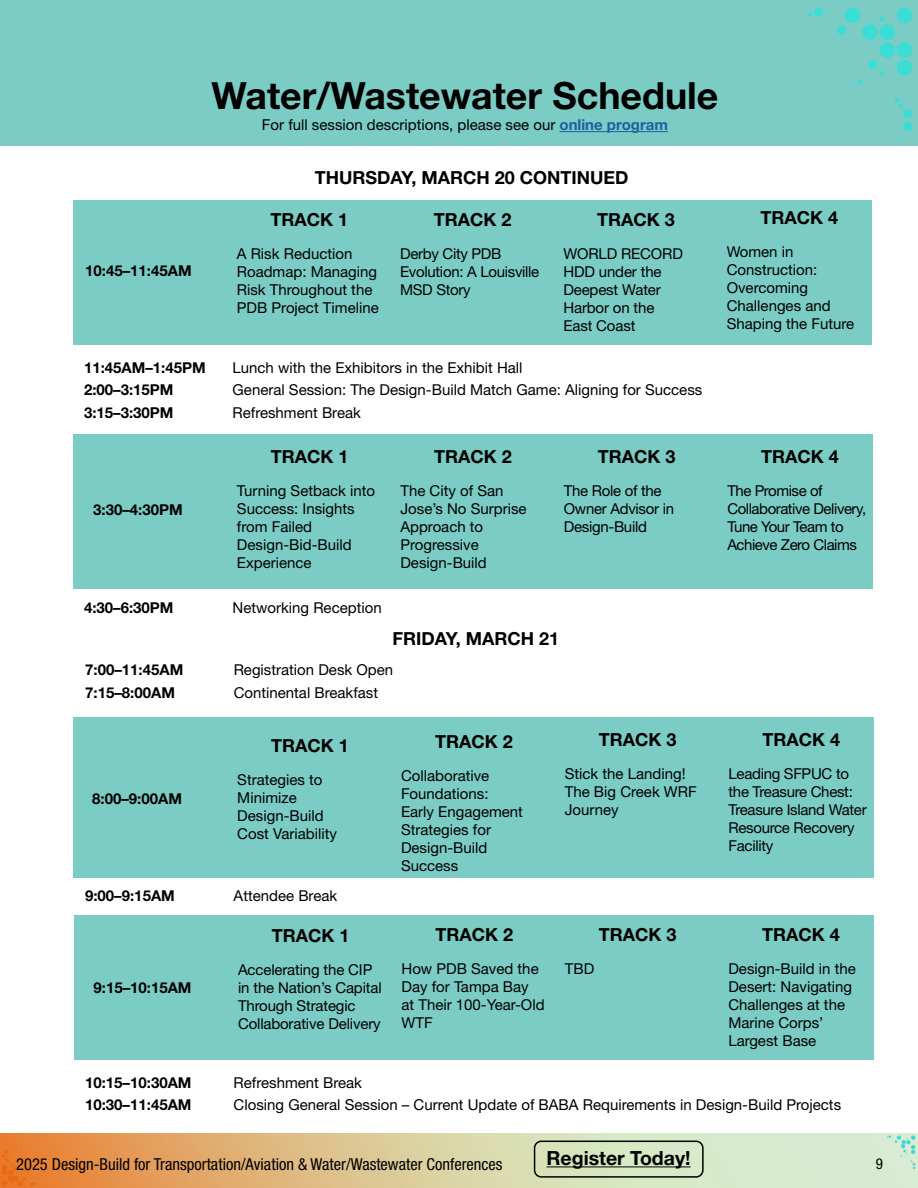
<style>
.page{position:relative;width:918px;height:1188px;background:#fff}
.page>*{position:absolute;margin:0;border:0;box-sizing:border-box;transform-origin:0 0}
.t1{font:700 37.5px "Helvetica Neue LT Std";color:#000}
.t2{font:700 19.5px "Helvetica Neue LT Std";color:#000101}
.t3{font:700 18px "Helvetica Neue LT Std";color:#000}
.t4{font:condensed 16.5px "Helvetica Neue LT Std";color:#000}
.t5{font:15px/18px "Helvetica Neue LT Std";color:#000}
.t6{font:700 15px "Helvetica Neue LT Std";color:#000}
.t7{font:15px/18px "Helvetica Neue LT Std";letter-spacing:-.02em;color:#000}
.t8{font:15px/18px "Helvetica Neue LT Std";letter-spacing:-.03em;color:#000}
.t9{font:condensed 15px "Helvetica Neue LT Std";color:#000}
.s1{font-weight:700;color:#215e9e}
</style>
<div class="page">
<svg style="left:0;top:1133px;width:918px;height:55px;background:#dbc999"></svg>
<svg style="left:2px;top:1150px;width:33px;height:36px"></svg>
<svg style="left:887px;top:1136px;width:28px;height:33px"></svg>
<div style="left:74px;top:434px;width:799px;height:154px;background:#7bccc5"></div>
<div style="left:74px;top:717px;width:800px;height:160px;background:#7bccc5"></div>
<div style="left:75px;top:915px;width:799px;height:145px;background:#7bccc5"></div>
<div style="left:534px;top:1141px;width:170px;height:37px;border:2px solid #000;border-radius:7px"></div>
<hr style="left:547px;top:1166px;width:144px;height:1px;background:#000101">
<div style="left:74px;top:200px;width:798px;height:144px;background:#7bccc5"></div>
<div style="left:0;top:0;width:918px;height:146px;background:#7bccc5"></div>
<hr style="left:560px;top:131px;width:108px;height:1px;background:#215e9e">
<div style="left:903px;top:122px;width:9px;height:9px;background:#3bded4;border-radius:50%"></div>
<div style="left:869px;top:60px;width:9px;height:9px;background:#3bded4;border-radius:50%"></div>
<div style="left:837px;top:25px;width:9px;height:10px;background:#3bded4;border-radius:50%"></div>
<div style="left:897px;top:60px;width:15px;height:16px;background:#3bded4;border-radius:50%"></div>
<div style="left:845px;top:8px;width:15px;height:15px;background:#3bded4;border-radius:50%"></div>
<div style="left:897px;top:8px;width:15px;height:15px;background:#3bded4;border-radius:50%"></div>
<div style="left:862px;top:24px;width:16px;height:16px;background:#3bded4;border-radius:50%"></div>
<div style="left:879px;top:24px;width:16px;height:16px;background:#3bded4;border-radius:50%"></div>
<div style="left:879px;top:42px;width:16px;height:16px;background:#3bded4;border-radius:8px"></div>
<div style="left:897px;top:42px;width:15px;height:16px;background:#3bded4;border-radius:8px"></div>
<div style="left:814px;top:8px;width:9px;height:9px;background:#3bded4;border-radius:50%"></div>
<svg style="left:879px;top:17px;width:5px;height:4px"></svg>
<svg style="left:808px;top:12px;width:4px;height:5px"></svg>
<svg style="left:879px;top:71px;width:5px;height:5px"></svg>
<svg style="left:895px;top:98px;width:18px;height:21px"></svg>
<svg style="left:858px;top:79px;width:5px;height:5px"></svg>
<h1 class="t1" style="left:212px;top:72px;width:508px">Water/Wastewater Schedule</h1>
<p class="t5" style="left:262px;top:115px;width:408px">For full session descriptions, please see our <span class="s1">online program</span></p>
<p class="t6" style="left:85px;top:262px;width:108px">10:45–11:45AM</p>
<p class="t3" style="left:315px;top:166px;width:315px">THURSDAY, MARCH 20 CONTINUED</p>
<p class="t3" style="left:271px;top:209px;width:79px">TRACK 1</p>
<p class="t5" style="left:237px;top:245px;width:143px">A Risk Reduction<br>Roadmap: Managing<br>Risk Throughout the<br>PDB Project Timeline</p>
<p class="t3" style="left:434px;top:209px;width:79px">TRACK 2</p>
<p class="t7" style="left:400px;top:245px;width:141px">Derby City PDB<br>Evolution: A Louisville<br>MSD Story</p>
<p class="t3" style="left:597px;top:209px;width:79px">TRACK 3</p>
<p class="t5" style="left:563px;top:245px;width:121px">WORLD RECORD<br>HDD under the<br>Deepest Water<br>Harbor on the<br>East Coast</p>
<p class="t6" style="left:84px;top:358px;width:123px">11:45AM–1:45PM</p>
<p class="t5" style="left:233px;top:358px;width:292px">Lunch with the Exhibitors in the Exhibit Hall</p>
<p class="t6" style="left:84px;top:381px;width:91px">2:00–3:15PM</p>
<p class="t5" style="left:233px;top:381px;width:471px">General Session: The Design-Build Match Game: Aligning for Success</p>
<p class="t6" style="left:84px;top:403px;width:91px">3:15–3:30PM</p>
<p class="t5" style="left:233px;top:403px;width:130px">Refreshment Break</p>
<p class="t3" style="left:271px;top:446px;width:79px">TRACK 1</p>
<p class="t5" style="left:237px;top:482px;width:140px">Turning Setback into<br>Success: Insights from Failed<br>Design-Bid-Build<br>Experience</p>
<p class="t3" style="left:434px;top:445px;width:79px">TRACK 2</p>
<p class="t5" style="left:400px;top:481px;width:128px">The City of San<br>Jose’s No Surprise<br>Approach to<br>Progressive<br>Design-Build</p>
<p class="t3" style="left:598px;top:446px;width:79px">TRACK 3</p>
<p class="t7" style="left:564px;top:482px;width:112px">The Role of the<br>Owner Advisor in<br>Design-Build</p>
<p class="t6" style="left:93px;top:501px;width:91px">3:30–4:30PM</p>
<p class="t6" style="left:84px;top:599px;width:91px">4:30–6:30PM</p>
<p class="t5" style="left:233px;top:599px;width:151px">Networking Reception</p>
<p class="t3" style="left:392px;top:628px;width:168px">FRIDAY, MARCH 21</p>
<p class="t6" style="left:85px;top:661px;width:100px">7:00–11:45AM</p>
<p class="t5" style="left:234px;top:661px;width:161px">Registration Desk Open</p>
<p class="t6" style="left:85px;top:683px;width:91px">7:15–8:00AM</p>
<p class="t5" style="left:234px;top:683px;width:146px">Continental Breakfast</p>
<p class="t6" style="left:92px;top:790px;width:91px">8:00–9:00AM</p>
<p class="t3" style="left:271px;top:734px;width:79px">TRACK 1</p>
<p class="t5" style="left:237px;top:770px;width:101px">Strategies to<br>Minimize<br>Design-Build<br>Cost Variability</p>
<p class="t6" style="left:85px;top:887px;width:91px">9:00–9:15AM</p>
<p class="t5" style="left:234px;top:887px;width:105px">Attendee Break</p>
<p class="t3" style="left:272px;top:924px;width:79px">TRACK 1</p>
<p class="t5" style="left:238px;top:960px;width:145px">Accelerating the CIP in the Nation’s Capital<br>Through Strategic<br>Collaborative Delivery</p>
<p class="t6" style="left:93px;top:978px;width:100px">9:15–10:15AM</p>
<p class="t3" style="left:435px;top:730px;width:79px">TRACK 2</p>
<p class="t5" style="left:401px;top:766px;width:123px">Collaborative<br>Foundations:<br>Early Engagement<br>Strategies for<br>Design-Build<br>Success</p>
<p class="t3" style="left:435px;top:924px;width:79px">TRACK 2</p>
<p class="t5" style="left:402px;top:959px;width:145px">How PDB Saved the<br>Day for Tampa Bay at Their 100-Year-Old<br>WTF</p>
<p class="t3" style="left:599px;top:728px;width:79px">TRACK 3</p>
<p class="t5" style="left:565px;top:764px;width:133px">Stick the Landing!<br>The Big Creek WRF<br>Journey</p>
<p class="t3" style="left:599px;top:924px;width:79px">TRACK 3</p>
<p class="t5" style="left:565px;top:959px;width:31px">TBD</p>
<p class="t3" style="left:761px;top:207px;width:79px">TRACK 4</p>
<p class="t5" style="left:727px;top:242px;width:129px">Women in<br>Construction:<br>Overcoming<br>Challenges and<br>Shaping the Future</p>
<p class="t3" style="left:761px;top:445px;width:79px">TRACK 4</p>
<p class="t8" style="left:727px;top:481px;width:140px">The Promise of<br>Collaborative Delivery,<br>Tune Your Team to<br>Achieve Zero Claims</p>
<p class="t3" style="left:763px;top:728px;width:79px">TRACK 4</p>
<p class="t7" style="left:729px;top:764px;width:140px">Leading SFPUC to the Treasure Chest:<br>Treasure Island Water<br>Resource Recovery<br>Facility</p>
<p class="t3" style="left:762px;top:924px;width:79px">TRACK 4</p>
<p class="t5" style="left:728px;top:959px;width:129px">Design-Build in the<br>Desert: Navigating<br>Challenges at the<br>Marine Corps’<br>Largest Base</p>
<p class="t6" style="left:85px;top:1073px;width:108px">10:15–10:30AM</p>
<p class="t5" style="left:234px;top:1073px;width:130px">Refreshment Break</p>
<p class="t6" style="left:85px;top:1095px;width:108px">10:30–11:45AM</p>
<p class="t5" style="left:234px;top:1095px;width:609px">Closing General Session – Current Update of BABA Requirements in Design-Build Projects</p>
<h2 class="t2" style="left:547px;top:1146px;width:146px">Register Today!</h2>
<p class="t4" style="left:16px;top:1154px;width:488px">2025 Design-Build for Transportation/Aviation &amp; Water/Wastewater Conferences</p>
<p class="t9" style="left:876px;top:1155px;width:9px">9</p>
</div>
